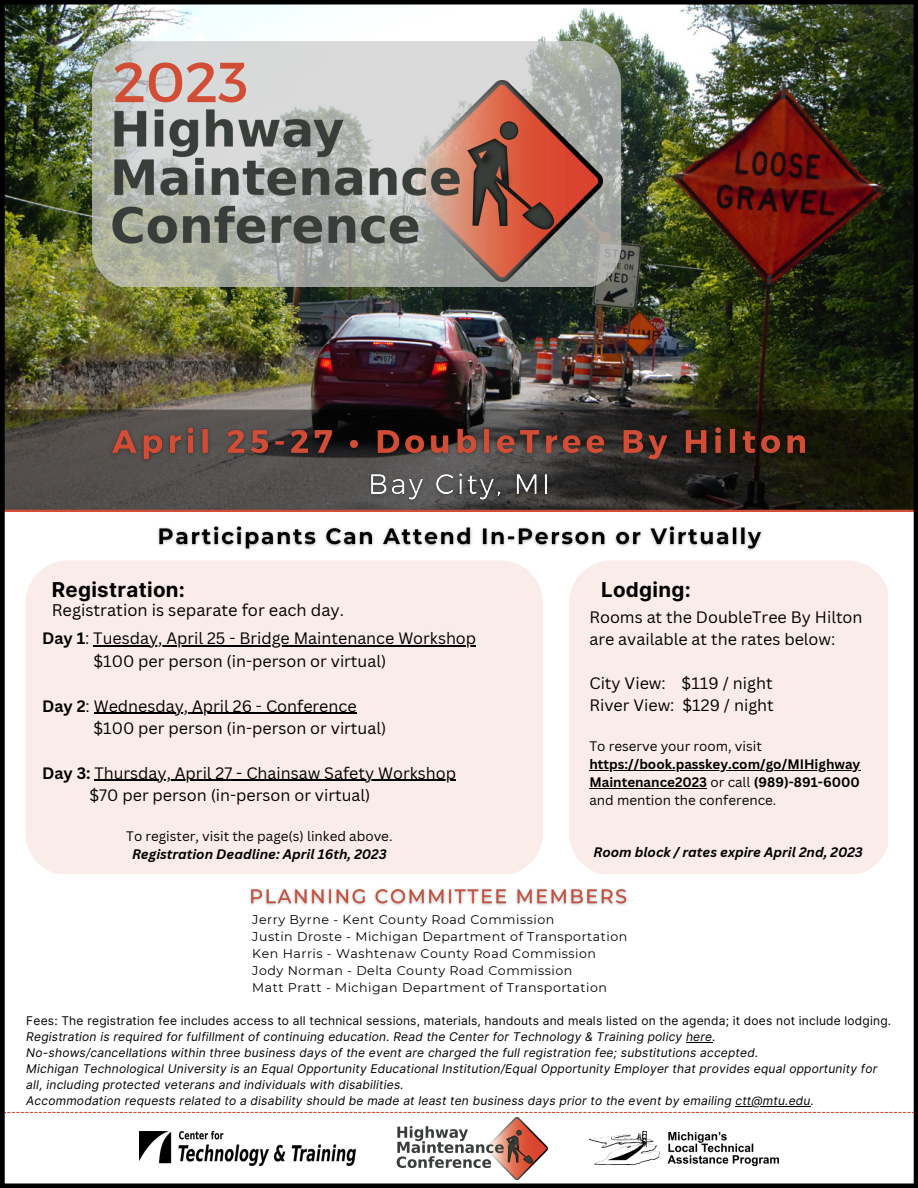
<style>
.page{position:relative;width:918px;height:1188px;background:#fff}
.page>*{position:absolute;margin:0;border:0;box-sizing:border-box;transform-origin:0 0}
.t1{font:56.4px "Montserrat";color:#d24d36}
.t2{font:700 20.55px "Inter";letter-spacing:.015em;color:#000}
.t3{font:16.35px "Canva Sans";color:#000}
.t4{font:16.05px/22.4px "Canva Sans";color:#000}
.t5{font:700 13.35px/17.9px "Canva Sans";color:#000;text-align:justify}
.t6{font:italic 700 13.35px "Canva Sans";color:#000}
.t7{font:13.35px "Canva Sans";color:#000}
.t8{font:12.6px/16.8px "Montserrat";letter-spacing:.04em;color:#000}
.t9{font:italic 12px/16px "Inter";letter-spacing:.015em;color:#000}
.t10{font:12px "Inter";letter-spacing:.015em;color:#000}
.s1{font-weight:700}
.s2{font-weight:400}
</style>
<div class="page">
<img style="left:0;top:0;width:918px;height:1188px">
<svg style="left:92px;top:41px;width:529px;height:246px"></svg>
<img style="left:111px;top:80px;width:492px;height:201px">
<div style="left:25px;top:560px;width:518px;height:314px;background:#faece9"></div>
<div style="left:569px;top:560px;width:319px;height:314px;background:#faece9"></div>
<img style="left:362px;top:470px;width:197px;height:38px">
<img style="left:102px;top:413px;width:717px;height:57px">
<hr style="left:93px;top:646px;width:383px;height:1px;background:#000">
<hr style="left:94px;top:713px;width:263px;height:1px;background:#000">
<hr style="left:94px;top:780px;width:362px;height:1px;background:#000">
<hr style="left:589px;top:770px;width:272px;height:1px;background:#000">
<hr style="left:589px;top:788px;width:118px;height:1px;background:#000">
<svg style="left:686px;top:1042px;width:27px;height:1px"></svg>
<hr style="left:735px;top:1106px;width:76px;height:1px;background:#000">
<img style="left:244px;top:882px;width:389px;height:33px">
<img style="left:397px;top:1118px;width:151px;height:61px">
<img style="left:139px;top:1131px;width:216px;height:35px">
<img style="left:589px;top:1131px;width:189px;height:35px">
<img style="left:151px;top:517px;width:617px;height:40px">
<h1 class="t1" style="left:113px;top:45px;width:137px">2023</h1>
<h2 class="t2" style="left:52px;top:578px;width:135px">Registration:</h2>
<h2 class="t2" style="left:601px;top:578px;width:91px">Lodging:</h2>
<h3 class="t4" style="left:93px;top:627px;width:384px;text-indent:-51px"><span class="s1">Day 1</span>: Tuesday, April 25 - Bridge Maintenance Workshop $100 per person (in-person or virtual)</h3>
<h3 class="t4" style="left:93px;top:694px;width:294px;text-indent:-51px"><span class="s1">Day 2</span>: Wednesday, April 26 - Conference $100 per person (in-person or virtual)</h3>
<h3 class="t4" style="left:89px;top:761px;width:368px;text-indent:-47px"><span class="s1">Day 3:</span> Thursday, April 27 - Chainsaw Safety Workshop $70 per person (in-person or virtual)</h3>
<p class="t7" style="left:126px;top:827px;width:268px">To register, visit the page(s) linked above.</p>
<p class="t6" style="left:132px;top:845px;width:256px">Registration Deadline: April 16th, 2023</p>
<h3 class="t3" style="left:52px;top:599px;width:294px">Registration is separate for each day.</h3>
<h3 class="t4" style="left:589px;top:606px;width:275px;line-height:21.9px">Rooms at the DoubleTree By Hilton are available at the rates below:</h3>
<h3 class="t4" style="left:589px;top:672px;width:186px;line-height:21.9px">City View: $119 / night<br>River View: $129 / night</h3>
<p class="t7" style="left:589px;top:737px;width:174px">To reserve your room, visit</p>
<p class="t5" style="left:589px;top:755px;width:273px">https://book.passkey.com/go/MIHighway Maintenance2023 <span class="s2">or call</span> (989)-891-6000 <span class="s2">and mention the conference.</span></p>
<p class="t6" style="left:593px;top:842px;width:271px">Room block / rates expire April 2nd, 2023</p>
<p class="t8" style="left:252px;top:911px;width:377px">Jerry Byrne - Kent County Road Commission<br>Justin Droste - Michigan Department of Transportation Ken Harris - Washtenaw County Road Commission Jody Norman - Delta County Road Commission<br>Matt Pratt - Michigan Department of Transportation</p>
<p class="t10" style="left:26px;top:1013px;width:866px">Fees: The registration fee includes access to all technical sessions, materials, handouts and meals listed on the agenda; it does not include lodging.</p>
<p class="t9" style="left:26px;top:1028px;width:852px">Registration is required for fulfillment of continuing education. Read the Center for Technology &amp; Training policy here.<br>No-shows/cancellations within three business days of the event are charged the full registration fee; substitutions accepted.<br>Michigan Technological University is an Equal Opportunity Educational Institution/Equal Opportunity Employer that provides equal opportunity for all, including protected veterans and individuals with disabilities.<br>Accommodation requests related to a disability should be made at least ten business days prior to the event by emailing ctt@mtu.edu.</p>
</div>
